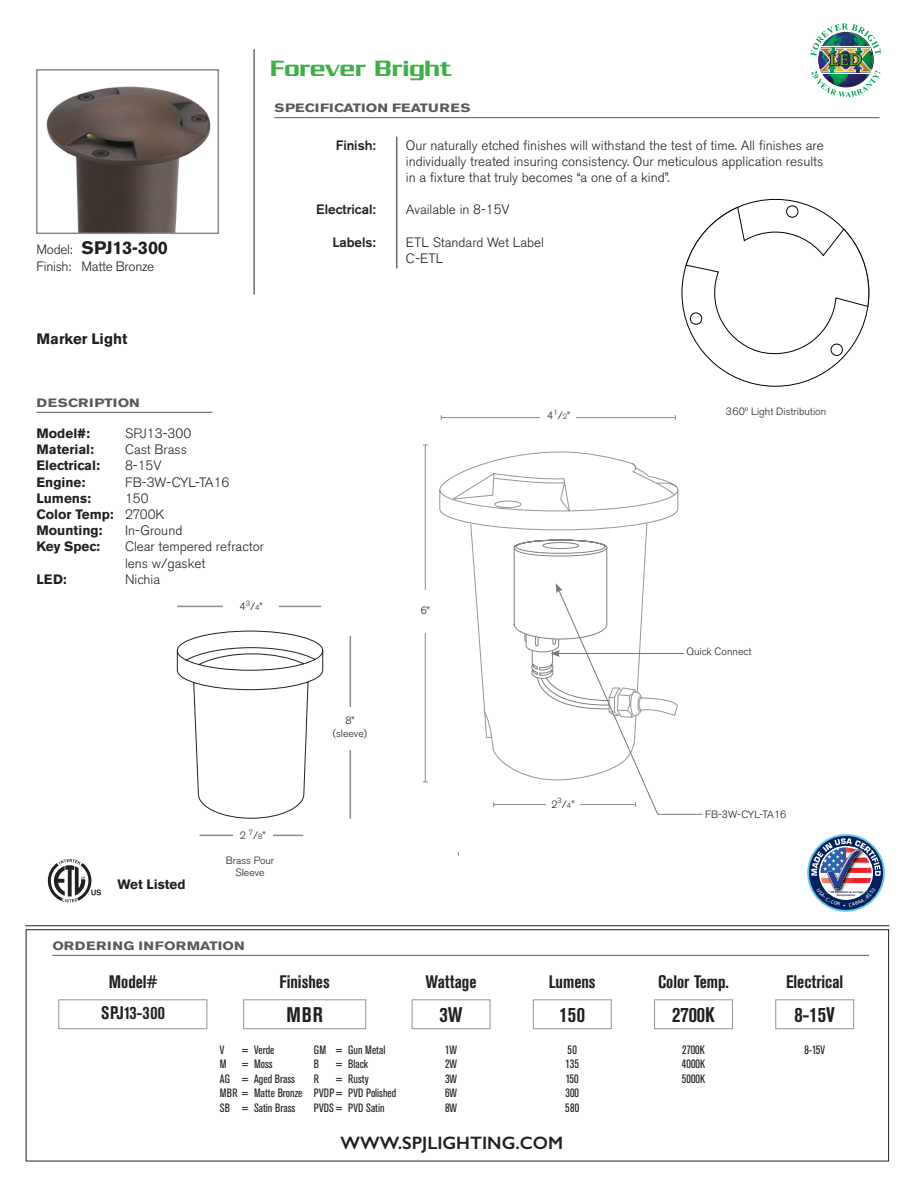
<style>
.page{position:relative;width:918px;height:1188px;background:#fff}
.page>*{position:absolute;margin:0;border:0;box-sizing:border-box;transform-origin:0 0}
.t1{font:500 24px "Serpentine";color:#40ae49}
.t2{font:700 condensed 21px "Akzidenz Grotesk BE";color:#231f20}
.t3{font:700 condensed 18px "Akzidenz Grotesk BE";color:#231f20}
.t4{font:600 18px "Gill Sans";color:#231f20}
.t5{font:700 18px "Akzidenz Grotesk BE";letter-spacing:-.02em;color:#231f20}
.t6{font:700 15px "Akzidenz Grotesk BE";color:#231f20}
.t7{font:300 13.5px/16.2px "Akzidenz Grotesk BE";color:#231f20}
.t8{font:700 13.5px/16.2px "Akzidenz Grotesk BE";color:#231f20}
.t9{font:500 13.5px "Akzidenz Grotesk BE";color:#231f20}
.t10{font:300 13.5px "Akzidenz Grotesk BE";letter-spacing:-.02em;color:#231f20}
.t11{font:condensed 12px/14.4px "Akzidenz Grotesk BE";color:#231f20}
.t12{font:700 12px "Akzidenz Grotesk BE";letter-spacing:.02em;color:#57585a;scale:1.22 1}
.t13{font:700 12px "Akzidenz Grotesk BE";color:#57585a;scale:1.22 1}
.t14{font:condensed 12px/14.4px "Akzidenz Grotesk BE";letter-spacing:.02em;color:#231f20}
.t15{font:300 10.5px/12.6px "Akzidenz Grotesk BE";color:#231f20;text-align:center}
.t16{font:700 3px "Eurostile";color:#141846;scale:1.09 1}
.s1{font-weight:300;font-size:13.5px}
.s2{font-weight:300}
.s3{font-size:7.5px}
</style>
<div class="page">
<hr style="left:274px;top:117px;width:606px;height:1px;background:#57585a">
<img style="left:810px;top:23px;width:71px;height:74px">
<hr style="left:254px;top:49px;width:1px;height:245px;background:#231f20">
<hr style="left:396px;top:137px;width:1px;height:132px;background:#231f20">
<svg style="left:48px;top:859px;width:53px;height:43px"></svg>
<svg style="left:807px;top:834px;width:78px;height:78px"></svg>
<div style="left:809px;top:836px;width:74px;height:74px;background:#00215d;border-radius:50%"></div>
<hr style="left:37px;top:412px;width:175px;height:1px;background:#57585a">
<img style="left:46px;top:86px;width:165px;height:145px">
<div style="left:36px;top:69px;width:183px;height:165px;border:2px solid #888a8d"></div>
<svg style="left:470px;top:531px;width:177px;height:239px"></svg>
<svg style="left:439px;top:452px;width:239px;height:79px"></svg>
<hr style="left:441px;top:417px;width:234px;height:1px;background:#8a8f9d">
<hr style="left:425px;top:445px;width:1px;height:337px;background:#8a8f9d">
<hr style="left:494px;top:804px;width:142px;height:1px;background:#8a8f9d">
<div style="left:418px;top:590px;width:13px;height:43px;background:#fff"></div>
<div style="left:541px;top:416px;width:35px;height:6px;background:#fff"></div>
<svg style="left:685px;top:206px;width:184px;height:150px"></svg>
<div style="left:690px;top:313px;width:12px;height:11px;background:#fff;border-radius:50%"></div>
<div style="left:690px;top:313px;width:12px;height:12px;border:1px solid #000;border-radius:50%"></div>
<div style="left:831px;top:344px;width:11px;height:11px;background:#fff;border-radius:50%"></div>
<div style="left:831px;top:344px;width:12px;height:12px;border:1px solid #000;border-radius:50%"></div>
<div style="left:787px;top:206px;width:11px;height:11px;background:#fff;border-radius:50%"></div>
<div style="left:786px;top:206px;width:12px;height:12px;border:1px solid #000;border-radius:50%"></div>
<hr style="left:25px;top:925px;width:864px;height:1px;background:#231f20">
<div style="left:26px;top:929px;width:863px;height:232px;border:1px solid #231f20"></div>
<hr style="left:52px;top:955px;width:817px;height:1px;background:#57585a">
<div style="left:58px;top:999px;width:149px;height:30px;border:1px solid #939598"></div>
<div style="left:243px;top:999px;width:123px;height:30px;border:1px solid #939598"></div>
<div style="left:412px;top:999px;width:78px;height:30px;border:1px solid #939598"></div>
<div style="left:533px;top:999px;width:79px;height:30px;border:1px solid #939598"></div>
<div style="left:654px;top:999px;width:79px;height:30px;border:1px solid #939598"></div>
<div style="left:775px;top:999px;width:79px;height:30px;border:1px solid #939598"></div>
<hr style="left:350px;top:636px;width:1px;height:183px;background:#888a8d">
<hr style="left:177px;top:606px;width:144px;height:1px;background:#888a8d">
<hr style="left:200px;top:835px;width:103px;height:1px;background:#888a8d">
<div style="left:343px;top:708px;width:13px;height:42px;background:#fff"></div>
<div style="left:223px;top:601px;width:56px;height:12px;background:#fff"></div>
<div style="left:233px;top:830px;width:40px;height:12px;background:#fff"></div>
<svg style="left:177px;top:631px;width:146px;height:188px"></svg>
<svg style="left:513px;top:539px;width:190px;height:276px"></svg>
<img style="left:811px;top:838px;width:70px;height:69px">
<h1 class="t1" style="left:271px;top:55px;width:183px">Forever Bright</h1>
<h3 class="t5" style="left:37px;top:238px;width:133px"><span class="s1">Model:</span> SPJ13-300</h3>
<p class="t10" style="left:37px;top:258px;width:119px">Finish: Matte Bronze</p>
<p class="t13" style="left:274px;top:101px;width:162px">SPECIFICATION FEATURES</p>
<p class="t9" style="left:336px;top:137px;width:42px">Finish:</p>
<p class="t7" style="left:406px;top:137px;width:419px;text-align:justify">Our naturally etched finishes will withstand the test of time. All finishes are individually treated insuring consistency. Our meticulous application results in a fixture that truly becomes “a one of a kind”.</p>
<p class="t9" style="left:316px;top:201px;width:61px">Electrical:</p>
<p class="t7" style="left:406px;top:202px;width:105px">Available in 8-15V</p>
<p class="t9" style="left:332px;top:234px;width:45px">Labels:</p>
<p class="t7" style="left:406px;top:234px;width:140px">ETL Standard Wet Label<br>C-ETL</p>
<p class="t6" style="left:37px;top:331px;width:92px">Marker Light</p>
<p class="t12" style="left:37px;top:395px;width:86px">DESCRIPTION</p>
<p class="t8" style="left:37px;top:425px;width:55px">Model#:</p>
<p class="t7" style="left:125px;top:426px;width:68px">SPJ13-300</p>
<p class="t8" style="left:37px;top:442px;width:59px">Material:</p>
<p class="t7" style="left:125px;top:442px;width:63px">Cast Brass</p>
<p class="t8" style="left:37px;top:458px;width:65px">Electrical:</p>
<p class="t7" style="left:125px;top:458px;width:38px">8-15V</p>
<p class="t8" style="left:37px;top:474px;width:50px">Engine:</p>
<p class="t7" style="left:125px;top:474px;width:106px">FB-3W-CYL-TA16</p>
<p class="t8" style="left:37px;top:490px;width:56px">Lumens:</p>
<p class="t8" style="left:37px;top:490px;width:130px;text-indent:89px"><span class="s2">150<br></span>Color Temp: <span class="s2">2700K<br></span>Mounting:</p>
<p class="t7" style="left:125px;top:523px;width:59px">In-Ground</p>
<p class="t8" style="left:37px;top:539px;width:65px">Key Spec:</p>
<p class="t7" style="left:125px;top:539px;width:141px">Clear tempered refractor lens w/gasket</p>
<p class="t8" style="left:37px;top:571px;width:32px">LED:</p>
<p class="t7" style="left:125px;top:571px;width:37px">Nichia</p>
<p class="t15" style="left:240px;top:601px;width:24px">4<sup>3</sup>/<span class="s3">4</span>”</p>
<p class="t15" style="left:240px;top:830px;width:27px">2 <sup>7</sup>/<span class="s3">8</span>”</p>
<p class="t15" style="left:333px;top:715px;width:36px">8” (sleeve)</p>
<p class="t15" style="left:421px;top:604px;width:11px">6”</p>
<p class="t15" style="left:547px;top:410px;width:24px">4<sup>1</sup>/<span class="s3">2</span>”</p>
<p class="t15" style="left:551px;top:798px;width:24px">2<sup>3</sup>/<span class="s3">4</span>”</p>
<p class="t15" style="left:726px;top:405px;width:102px">360º Light Distribution</p>
<p class="t15" style="left:687px;top:645px;width:66px">Quick Connect</p>
<p class="t15" style="left:705px;top:809px;width:83px">FB-3W-CYL-TA16</p>
<p class="t8" style="left:118px;top:877px;width:70px">Wet Listed</p>
<p class="t15" style="left:226px;top:854px;width:50px">Brass Pour<br>Sleeve</p>
<p class="t12" style="left:52px;top:938px;width:159px">ORDERING INFORMATION</p>
<h3 class="t3" style="left:109px;top:972px;width:50px">Model#</h3>
<h3 class="t3" style="left:101px;top:1003px;width:65px">SPJ13-300</h3>
<h3 class="t3" style="left:280px;top:972px;width:52px">Finishes</h3>
<h2 class="t2" style="left:287px;top:1002px;width:38px">MBR</h2>
<p class="t11" style="left:220px;top:1043px;width:6px">V</p>
<p class="t11" style="left:242px;top:1043px;width:34px">= Verde</p>
<p class="t11" style="left:220px;top:1057px;width:8px">M</p>
<p class="t11" style="left:220px;top:1057px;width:84px;text-indent:22px">= Moss<br>AG = Aged Brass<br>MBR = Matte Bronze<br>SB = Satin Brass</p>
<p class="t11" style="left:314px;top:1043px;width:73px">GM = Gun Metal<br>B</p>
<p class="t11" style="left:336px;top:1057px;width:33px">= Black</p>
<p class="t11" style="left:314px;top:1072px;width:7px">R</p>
<p class="t11" style="left:314px;top:1072px;width:84px;text-indent:22px">= Rusty<br>PVDP = PVD Polished<br>PVDS = PVD Satin</p>
<h3 class="t3" style="left:426px;top:972px;width:52px">Wattage</h3>
<h2 class="t2" style="left:439px;top:1002px;width:25px">3W</h2>
<p class="t11" style="left:445px;top:1043px;width:13px;text-align:justify">1W 2W 3W 6W 8W</p>
<h3 class="t3" style="left:549px;top:972px;width:48px">Lumens</h3>
<h2 class="t2" style="left:559px;top:1002px;width:27px">150</h2>
<p class="t14" style="left:565px;top:1043px;width:16px">50<br>135<br>150<br>300<br>580</p>
<h3 class="t4" style="left:341px;top:1132px;width:224px">WWW.SPJLIGHTING.COM</h3>
<p class="t16" style="left:828px;top:890px;width:34px">* Of Domestic &amp; Foreign</p>
<p class="t16" style="left:837px;top:894px;width:18px">Components</p>
<h3 class="t3" style="left:658px;top:972px;width:72px">Color Temp.</h3>
<h3 class="t3" style="left:786px;top:972px;width:59px">Electrical</h3>
<h2 class="t2" style="left:672px;top:1002px;width:44px">2700K</h2>
<h2 class="t2" style="left:794px;top:1002px;width:42px">8-15V</h2>
<p class="t11" style="left:682px;top:1043px;width:25px;text-align:justify">2700K 4000K 5000K</p>
<p class="t11" style="left:804px;top:1043px;width:22px">8-15V</p>
</div>
